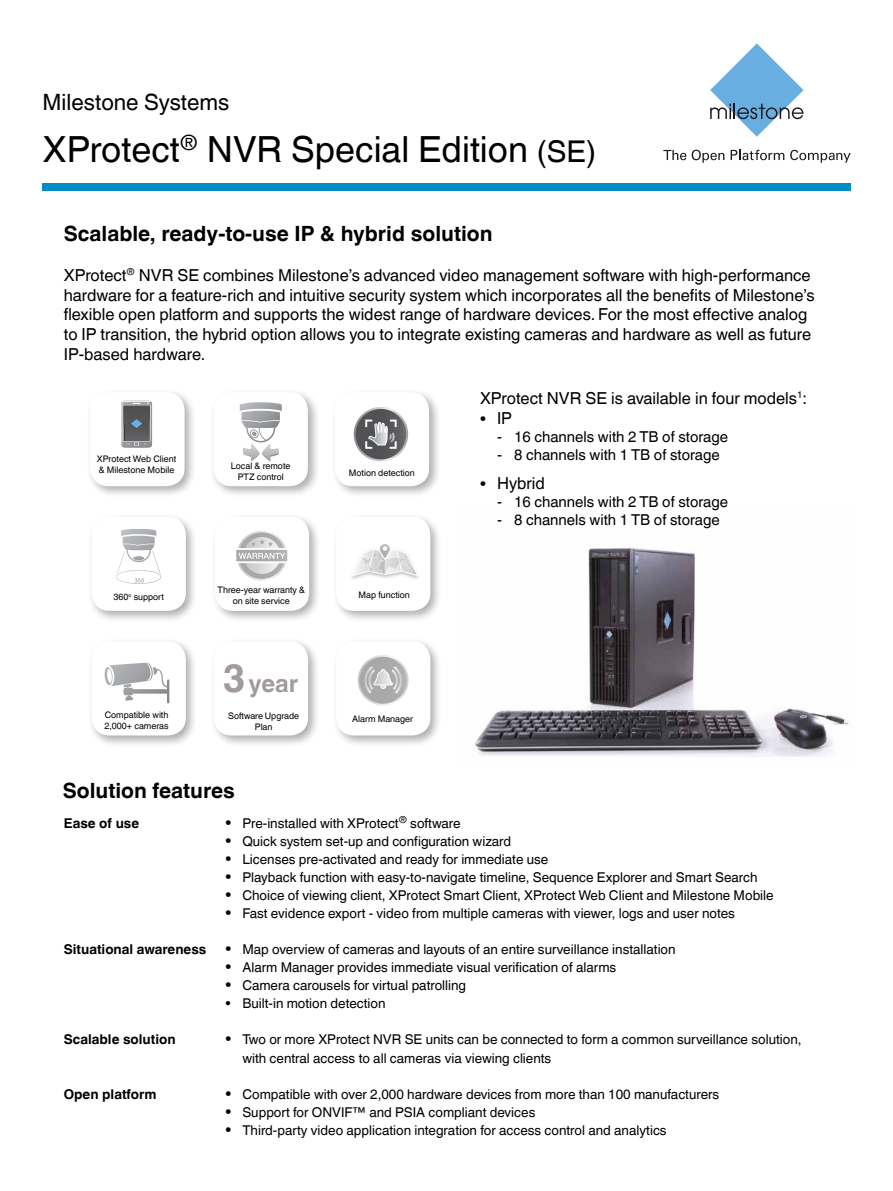
<style>
.page{position:relative;width:893px;height:1191px;background:#fff}
.page>*{position:absolute;margin:0;border:0;box-sizing:border-box;transform-origin:0 0}
.t1{font:36px "Helvetica World";color:#000}
.t2{font:700 23.85px "Helvetica World";color:#a19aa1}
.t3{font:22.5px "Helvetica World";color:#000}
.t4{font:700 21px "Helvetica World";color:#000}
.t5{font:16.5px/19.8px "Helvetica World";color:#000}
.t6{font:15px "Helvetica World";color:#000}
.t7{font:13.5px/18px "Helvetica World";color:#000}
.t8{font:700 13.5px "Helvetica World";color:#000}
.t9{font:9px/10.8px "Helvetica World";color:#000;text-align:center}
.s1{font-size:30px}
.s2{font-size:39.75px}
.s3{font-size:15px}
</style>
<div class="page">
<svg style="left:710px;top:43px;width:93px;height:94px"></svg>
<svg style="left:663px;top:150px;width:23px;height:10px"></svg>
<svg style="left:692px;top:150px;width:32px;height:13px"></svg>
<svg style="left:731px;top:150px;width:53px;height:10px"></svg>
<svg style="left:790px;top:150px;width:61px;height:13px"></svg>
<div style="left:43px;top:183px;width:808px;height:8px;background:#008ac6"></div>
<img style="left:475px;top:547px;width:374px;height:210px">
<div style="left:88px;top:513px;width:110px;height:110px;background:#000;opacity:.64"></div>
<div style="left:92px;top:517px;width:94px;height:94px;background:#fff;border-radius:18px"></div>
<div style="left:210px;top:388px;width:110px;height:110px;background:#000;opacity:.64"></div>
<div style="left:214px;top:392px;width:94px;height:94px;background:#fff;border-radius:18px"></div>
<div style="left:211px;top:513px;width:111px;height:110px;background:#000;opacity:.64"></div>
<div style="left:215px;top:517px;width:94px;height:94px;background:#fff;border-radius:18px"></div>
<svg style="left:237px;top:530px;width:50px;height:50px"></svg>
<div style="left:237px;top:530px;width:50px;height:50px;border:2px solid #fff;border-radius:50%"></div>
<svg style="left:244px;top:537px;width:36px;height:37px"></svg>
<div style="left:235px;top:548px;width:54px;height:15px;border:2px solid #fff"></div>
<svg style="left:235px;top:539px;width:53px;height:23px"></svg>
<div style="left:332px;top:513px;width:111px;height:110px;background:#000;opacity:.64"></div>
<div style="left:336px;top:517px;width:94px;height:94px;background:#fff;border-radius:18px"></div>
<img style="left:351px;top:576px;width:68px;height:3px">
<svg style="left:354px;top:544px;width:63px;height:32px"></svg>
<div style="left:88px;top:637px;width:110px;height:111px;background:#000;opacity:.64"></div>
<div style="left:92px;top:641px;width:94px;height:94px;background:#fff;border-radius:18px"></div>
<div style="left:86px;top:388px;width:111px;height:110px;background:#000;opacity:.64"></div>
<div style="left:90px;top:392px;width:95px;height:94px;background:#fff;border-radius:18px"></div>
<div style="left:331px;top:388px;width:110px;height:110px;background:#000;opacity:.64"></div>
<div style="left:335px;top:392px;width:94px;height:94px;background:#fff;border-radius:18px"></div>
<div style="left:210px;top:637px;width:110px;height:111px;background:#000;opacity:.64"></div>
<div style="left:214px;top:641px;width:94px;height:94px;background:#fff;border-radius:18px"></div>
<svg style="left:239px;top:402px;width:43px;height:60px"></svg>
<svg style="left:116px;top:529px;width:46px;height:55px"></svg>
<svg style="left:121px;top:400px;width:32px;height:48px"></svg>
<img style="left:123px;top:406px;width:27px;height:19px">
<svg style="left:354px;top:407px;width:54px;height:54px"></svg>
<svg style="left:104px;top:662px;width:66px;height:42px"></svg>
<div style="left:332px;top:637px;width:111px;height:111px;background:#000;opacity:.64"></div>
<div style="left:336px;top:641px;width:94px;height:94px;background:#fff;border-radius:18px"></div>
<svg style="left:358px;top:655px;width:51px;height:50px"></svg>
<div style="left:358px;top:655px;width:51px;height:50px;border:2px solid #fff;border-radius:50%"></div>
<svg style="left:364px;top:664px;width:38px;height:32px"></svg>
<h3 class="t3" style="left:43px;top:89px;width:188px">Milestone Systems</h3>
<h1 class="t1" style="left:43px;top:128px;width:555px">XProtect<sup>®</sup> NVR Special Edition <span class="s1">(SE)</span></h1>
<h3 class="t4" style="left:64px;top:222px;width:430px">Scalable, ready-to-use IP &amp; hybrid solution</h3>
<p class="t5" style="left:64px;top:265px;width:752px">XProtect<sup>®</sup> NVR SE combines Milestone’s advanced video management software with high-performance hardware for a feature-rich and intuitive security system which incorporates all the benefits of Milestone’s flexible open platform and supports the widest range of hardware devices. For the most effective analog to IP transition, the hybrid option allows you to integrate existing cameras and hardware as well as future IP-based hardware.</p>
<p class="t9" style="left:97px;top:453px;width:81px;text-align:left">XProtect Web Client &amp; Milestone Mobile</p>
<p class="t9" style="left:231px;top:461px;width:61px">Local &amp; remote<br>PTZ control</p>
<p class="t9" style="left:114px;top:591px;width:52px">360<sup>o</sup> support</p>
<p class="t9" style="left:218px;top:584px;width:89px">Three-year warranty &amp; on site service</p>
<h2 class="t2" style="left:223px;top:670px;width:77px"><span class="s2">3</span>year</h2>
<p class="t9" style="left:349px;top:467px;width:68px">Motion detection</p>
<p class="t9" style="left:359px;top:589px;width:53px">Map function</p>
<p class="t9" style="left:104px;top:709px;width:66px;text-align:left">Compatible with<br>2,000+ cameras</p>
<p class="t9" style="left:352px;top:713px;width:62px">Alarm Manager</p>
<p class="t9" style="left:228px;top:711px;width:72px">Software Upgrade<br>Plan</p>
<p class="t5" style="left:480px;top:388px;width:329px">XProtect NVR SE is available in four models<sup>1</sup>:</p>
<p class="t5" style="left:480px;top:408px;width:33px"><span class="s3">•</span> IP</p>
<p class="t6" style="left:497px;top:428px;width:233px">- 16 channels with 2 TB of storage</p>
<p class="t6" style="left:497px;top:446px;width:224px">- 8 channels with 1 TB of storage</p>
<p class="t5" style="left:480px;top:473px;width:66px"><span class="s3">•</span> Hybrid</p>
<p class="t6" style="left:497px;top:492px;width:233px">- 16 channels with 2 TB of storage</p>
<p class="t6" style="left:497px;top:510px;width:224px">- 8 channels with 1 TB of storage</p>
<h3 class="t4" style="left:63px;top:778px;width:174px">Solution features</h3>
<p class="t8" style="left:64px;top:816px;width:77px">Ease of use</p>
<p class="t7" style="left:225px;top:814px;width:237px"><span class="s3">•</span> Pre-installed with XProtect<sup>®</sup> software</p>
<p class="t7" style="left:225px;top:832px;width:287px"><span class="s3">•</span> Quick system set-up and configuration wizard</p>
<p class="t7" style="left:225px;top:850px;width:325px"><span class="s3">•</span> Licenses pre-activated and ready for immediate use</p>
<p class="t7" style="left:225px;top:868px;width:534px"><span class="s3">•</span> Playback function with easy-to-navigate timeline, Sequence Explorer and Smart Search</p>
<p class="t7" style="left:225px;top:886px;width:550px"><span class="s3">•</span> Choice of viewing client, XProtect Smart Client, XProtect Web Client and Milestone Mobile</p>
<p class="t7" style="left:225px;top:904px;width:511px"><span class="s3">•</span> Fast evidence export - video from multiple cameras with viewer, logs and user notes</p>
<p class="t8" style="left:64px;top:942px;width:144px">Situational awareness</p>
<p class="t7" style="left:225px;top:940px;width:452px"><span class="s3">•</span> Map overview of cameras and layouts of an entire surveillance installation</p>
<p class="t7" style="left:225px;top:958px;width:392px"><span class="s3">•</span> Alarm Manager provides immediate visual verification of alarms</p>
<p class="t7" style="left:225px;top:976px;width:242px"><span class="s3">•</span> Camera carousels for virtual patrolling</p>
<p class="t7" style="left:225px;top:994px;width:162px">• Built-in motion detection</p>
<p class="t8" style="left:64px;top:1032px;width:113px">Scalable solution</p>
<p class="t7" style="left:242px;top:1030px;width:561px;text-indent:-17px"><span class="s3">•</span> Two or more XProtect NVR SE units can be connected to form a common surveillance solution, with central access to all cameras via viewing clients</p>
<p class="t8" style="left:64px;top:1086px;width:94px">Open platform</p>
<p class="t7" style="left:225px;top:1084px;width:495px"><span class="s3">•</span> Compatible with over 2,000 hardware devices from more than 100 manufacturers</p>
<p class="t7" style="left:225px;top:1102px;width:312px"><span class="s3">•</span> Support for ONVIF™ and PSIA compliant devices</p>
<p class="t7" style="left:225px;top:1120px;width:443px"><span class="s3">•</span> Third-party video application integration for access control and analytics</p>
</div>
